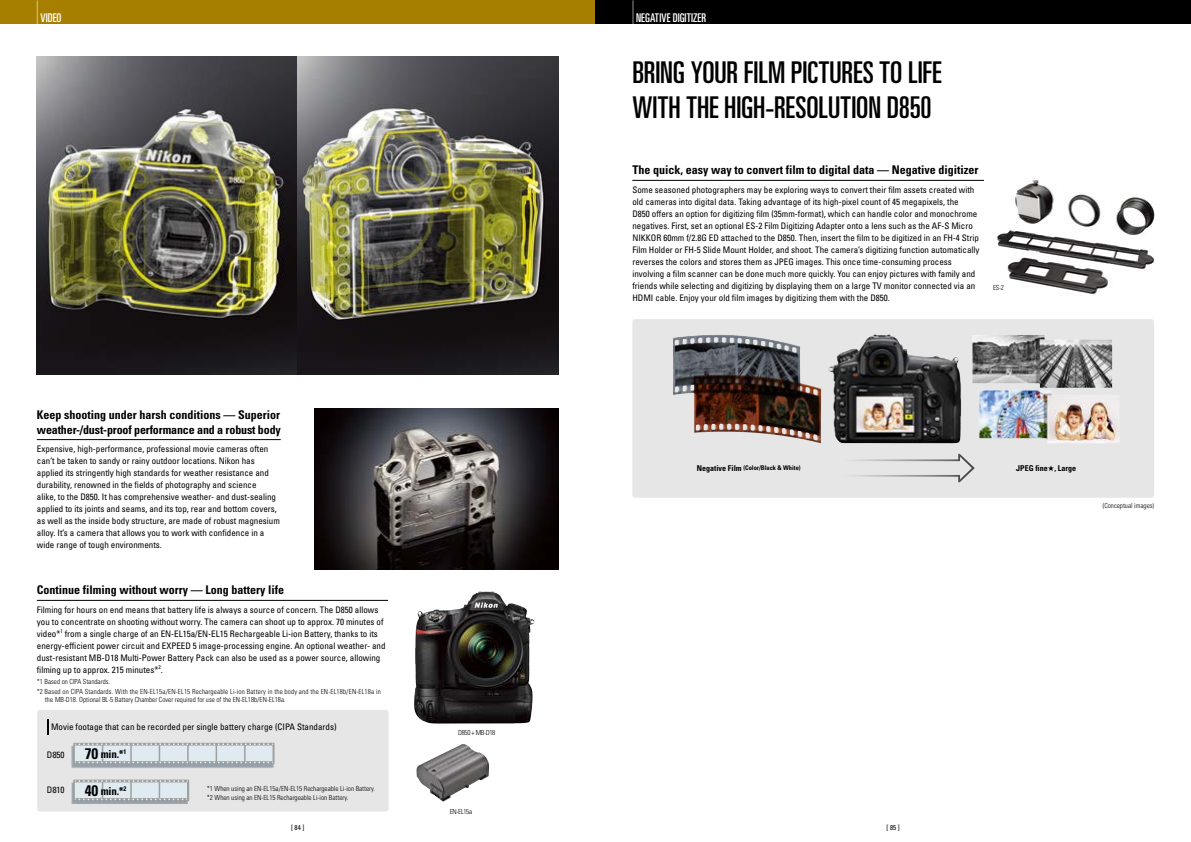
<style>
.page{position:relative;width:1191px;height:842px;background:#fff}
.page>*{position:absolute;margin:0;border:0;box-sizing:border-box;transform-origin:0 0}
.t1{font:ultra-condensed 32.4px "Univers";color:#fff;scale:.19 1}
.t2{font:ultra-condensed 30px/35px "Univers";letter-spacing:-.005em;color:#000}
.t3{font:700 condensed 12px/15px "Univers";color:#000}
.t4{font:ultra-condensed 12px "Univers";letter-spacing:.01em;color:#fff}
.t5{font:700 condensed 11px "Univers";letter-spacing:-.02em;color:#000}
.t6{font:condensed 9px/12px "Univers";color:#000}
.t7{font:700 condensed 8px "Univers";color:#000}
.t8{font:300 condensed 7px/9.4px "Univers";color:#000}
.t9{font:300 condensed 7px/9.4px "Univers";letter-spacing:.02em;color:#000}
.t10{font:300 condensed 7px "Univers";letter-spacing:-.04em;color:#000}
.t11{font:condensed 7px "Univers";color:#000}
.t12{font:700 condensed 6.4px "Univers";color:#000}
.s1{font-size:15.3px}
.s2{font-size:8px}
</style>
<div class="page">
<img style="left:315px;top:408px;width:243px;height:162px">
<div style="left:0;top:0;width:595px;height:24px;background:#a77f00"></div>
<hr style="left:37px;top:439px;width:244px;height:1px;background:#000">
<img style="left:37px;top:57px;width:261px;height:317px">
<img style="left:298px;top:57px;width:260px;height:317px">
<hr style="left:37px;top:600px;width:351px;height:1px;background:#000">
<img style="left:414px;top:591px;width:107px;height:133px">
<img style="left:416px;top:744px;width:73px;height:58px">
<div style="left:37px;top:710px;width:351px;height:101px;background:#e6e6e7;border-radius:3px"></div>
<img style="left:71px;top:742px;width:204px;height:26px">
<img style="left:71px;top:764px;width:134px;height:40px">
<div style="left:73px;top:743px;width:201px;height:21px;border:2px solid #9fa0a0"></div>
<hr style="left:74px;top:743px;width:199px;height:2px;background:#9fa0a0">
<hr style="left:74px;top:761px;width:199px;height:2px;background:#9fa0a0">
<svg style="left:75px;top:743px;width:198px;height:20px"></svg>
<div style="left:73px;top:780px;width:116px;height:21px;border:2px solid #9fa0a0"></div>
<hr style="left:74px;top:780px;width:114px;height:2px;background:#9fa0a0">
<hr style="left:74px;top:798px;width:114px;height:2px;background:#9fa0a0">
<svg style="left:75px;top:780px;width:114px;height:20px"></svg>
<svg style="left:47px;top:719px;width:1px;height:16px"></svg>
<hr style="left:632px;top:180px;width:352px;height:1px;background:#000">
<div style="left:595px;top:0;width:596px;height:24px;background:#000"></div>
<img style="left:993px;top:177px;width:161px;height:117px">
<img style="left:632px;top:319px;width:522px;height:179px;border-radius:3px">
<svg style="left:842px;top:454px;width:132px;height:28px"></svg>
<img style="left:846px;top:334px;width:43px;height:17px">
<h1 class="t1" style="left:37px;top:-6px;width:9px">|</h1>
<h3 class="t4" style="left:41px;top:11px;width:22px">VIDEO</h3>
<h3 class="t3" style="left:37px;top:407px;width:245px">Keep shooting under harsh conditions — Superior weather-/dust-proof performance and a robust body</h3>
<p class="t6" style="left:37px;top:443px;width:244px">Expensive, high-performance, professional movie cameras often can’t be taken to sandy or rainy outdoor locations. Nikon has applied its stringently high standards for weather resistance and durability, renowned in the fields of photography and science<br>alike, to the D850. It has comprehensive weather- and dust-sealing applied to its joints and seams, and its top, rear and bottom covers, as well as the inside body structure, are made of robust magnesium alloy. It’s a camera that allows you to work with confidence in a wide range of tough environments.</p>
<h3 class="t3" style="left:37px;top:582px;width:249px">Continue filming without worry — Long battery life</h3>
<p class="t6" style="left:37px;top:603px;width:350px">Filming for hours on end means that battery life is always a source of concern. The D850 allows you to concentrate on shooting without worry. The camera can shoot up to approx. 70 minutes of video*<sup>1</sup> from a single charge of an EN-EL15a/EN-EL15 Rechargeable Li-ion Battery, thanks to its energy-efficient power circuit and EXPEED 5 image-processing engine. An optional weather- and dust-resistant MB-D18 Multi-Power Battery Pack can also be used as a power source, allowing filming up to approx. 215 minutes*<sup>2</sup>.</p>
<p class="t9" style="left:37px;top:677px;width:345px">*1 Based on CIPA Standards.<br>*2 Based on CIPA Standards. With the EN-EL15a/EN-EL15 Rechargeable Li-ion Battery in the body and the EN-EL18b/EN-EL18a in</p>
<p class="t8" style="left:45px;top:695px;width:242px">the MB-D18. Optional BL-5 Battery Chamber Cover required for use of the EN-EL18b/EN-EL18a.</p>
<p class="t6" style="left:51px;top:720px;width:287px">Movie footage that can be recorded per single battery charge (CIPA Standards)</p>
<p class="t6" style="left:47px;top:748px;width:19px">D850</p>
<p class="t6" style="left:47px;top:783px;width:19px">D810</p>
<p class="t5" style="left:85px;top:747px;width:43px"><span class="s1">70</span> min.*<sup>1</sup></p>
<p class="t5" style="left:85px;top:784px;width:43px"><span class="s1">40</span> min.*<sup>2</sup></p>
<p class="t8" style="left:207px;top:783px;width:170px">*1 When using an EN-EL15a/EN-EL15 Rechargeable Li-ion Battery. *2 When using an EN-EL15 Rechargeable Li-ion Battery.</p>
<p class="t11" style="left:291px;top:823px;width:15px">[ 84 ]</p>
<p class="t10" style="left:458px;top:728px;width:39px">D850 + MB-D18</p>
<p class="t8" style="left:450px;top:807px;width:24px">EN-EL15a</p>
<h1 class="t1" style="left:632px;top:-6px;width:9px">|</h1>
<h3 class="t4" style="left:636px;top:11px;width:72px">NEGATIVE DIGITIZER</h3>
<h2 class="t2" style="left:632px;top:54px;width:311px">BRING YOUR FILM PICTURES TO LIFE<br>WITH THE HIGH-RESOLUTION D850</h2>
<h3 class="t3" style="left:632px;top:163px;width:347px">The quick, easy way to convert film to digital data — Negative digitizer</h3>
<p class="t6" style="left:632px;top:183px;width:349px">Some seasoned photographers may be exploring ways to convert their film assets created with old cameras into digital data. Taking advantage of its high-pixel count of 45 megapixels, the<br>D850 offers an option for digitizing film (35mm-format), which can handle color and monochrome negatives. First, set an optional ES-2 Film Digitizing Adapter onto a lens such as the AF-S Micro NIKKOR 60mm f/2.8G ED attached to the D850. Then, insert the film to be digitized in an FH-4 Strip Film Holder or FH-5 Slide Mount Holder, and shoot. The camera’s digitizing function automatically reverses the colors and stores them as JPEG images. This once time-consuming process involving a film scanner can be done much more quickly. You can enjoy pictures with family and friends while selecting and digitizing by displaying them on a large TV monitor connected via an HDMI cable. Enjoy your old film images by digitizing them with the D850.</p>
<p class="t8" style="left:993px;top:283px;width:12px">ES-2</p>
<p class="t12" style="left:697px;top:464px;width:105px"><span class="s2">Negative Film</span> (Color/Black &amp; White)</p>
<p class="t7" style="left:1016px;top:463px;width:61px">JPEG fine★, Large</p>
<p class="t8" style="left:1102px;top:501px;width:53px">(Conceptual images)</p>
<p class="t11" style="left:886px;top:823px;width:15px">[ 85 ]</p>
</div>
